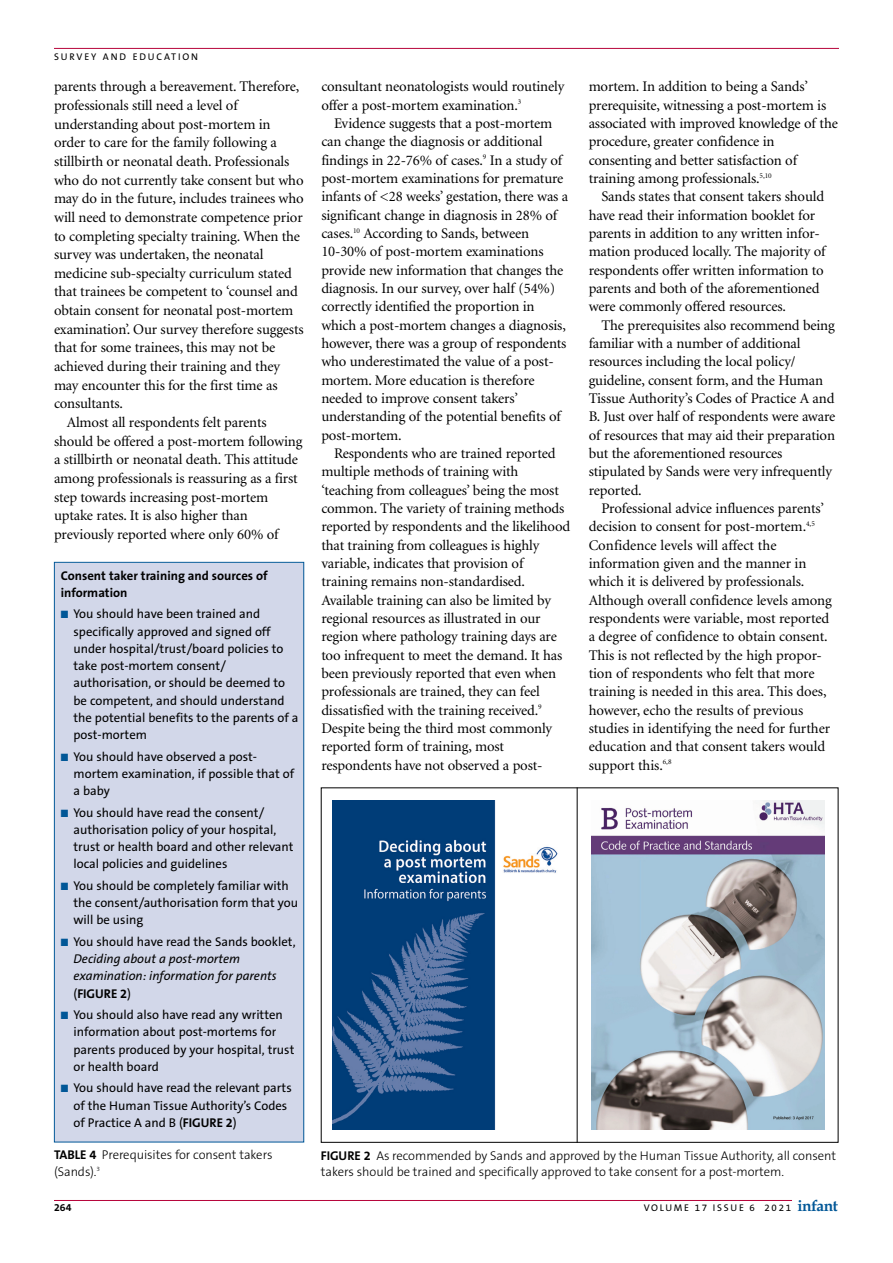
<style>
.page{position:relative;width:893px;height:1263px;background:#fff}
.page>*{position:absolute;margin:0;border:0;box-sizing:border-box;transform-origin:0 0}
.t1{font:700 15.6px "Book Antiqua";letter-spacing:-.03em;color:#015797}
.t2{font:14.7px/18.3px "Minion";letter-spacing:-.01em;color:#000}
.t3{font:12.75px/17.2px "The Sans B5 Plain";color:#000}
.t4{font:300 12.75px/16.5px "The Sans B3";letter-spacing:-.005em;color:#000}
.t5{font:italic 12.75px/17.2px "The Sans B5 Plain";color:#000}
.t6{font:700 12.75px/17.2px "The Sans B7";color:#000}
.t7{font:700 10.5px "The Sans B7";color:#000}
.t8{font:9.75px "The Sans B5 Plain";letter-spacing:.175em;color:#000}
.s1{color:#015797}
.s2{font-style:normal}
.s3{font-family:"The Sans B7";font-weight:700;font-style:normal}
.s4{font-family:"The Sans B7";font-weight:700}
</style>
<div class="page">
<hr style="left:54px;top:48px;width:785px;height:1px;background:#b7053b">
<hr style="left:54px;top:1200px;width:738px;height:1px;background:#b7053b">
<div style="left:55px;top:563px;width:248px;height:579px;background:#d2d7e9"></div>
<div style="left:54px;top:562px;width:250px;height:580px;border:1px solid #015797"></div>
<img style="left:333px;top:800px;width:225px;height:329px">
<img style="left:592px;top:800px;width:232px;height:329px">
<hr style="left:577px;top:787px;width:1px;height:356px;background:#000">
<p class="t8" style="left:54px;top:53px;width:146px">SURVEY AND EDUCATION</p>
<p class="t2" style="left:54px;top:78px;width:251px">parents through a bereavement. Therefore, professionals still need a level of understanding about post-mortem in order to care for the family following a stillbirth or neonatal death. Professionals who do not currently take consent but who may do in the future, includes trainees who will need to demonstrate competence prior to completing specialty training. When the survey was undertaken, the neonatal medicine sub-specialty curriculum stated that trainees be competent to ‘counsel and obtain consent for neonatal post-mortem examination’. Our survey therefore suggests that for some trainees, this may not be achieved during their training and they may encounter this for the first time as consultants.</p>
<p class="t2" style="left:54px;top:414px;width:250px;text-indent:13px">Almost all respondents felt parents should be offered a post-mortem following a stillbirth or neonatal death. This attitude among professionals is reassuring as a first step towards increasing post-mortem uptake rates. It is also higher than previously reported where only 60% of</p>
<p class="t6" style="left:61px;top:568px;width:208px">Consent taker training and sources of information</p>
<p class="t3" style="left:74px;top:607px;width:226px;text-indent:-13px"><span class="s1">■</span> You should have been trained and specifically approved and signed off under hospital/trust/board policies to take post-mortem consent/ authorisation, or should be deemed to be competent, and should understand the potential benefits to the parents of a post-mortem</p>
<p class="t3" style="left:74px;top:749px;width:222px;text-indent:-13px"><span class="s1">■</span> You should have observed a post&shy;mortem examination, if possible that of a baby</p>
<p class="t3" style="left:74px;top:805px;width:221px;text-indent:-13px"><span class="s1">■</span> You should have read the consent/ authorisation policy of your hospital, trust or health board and other relevant local policies and guidelines</p>
<p class="t3" style="left:74px;top:878px;width:226px;text-indent:-13px"><span class="s1">■</span> You should be completely familiar with the consent/authorisation form that you will be using</p>
<p class="t5" style="left:74px;top:934px;width:224px;text-indent:-13px"><span class="s1">■</span> <span class="s2">You should have read the Sands booklet,<br></span>Deciding about a post-mortem examination: information for parents <span class="s2">(</span><span class="s3">FIGURE 2</span><span class="s2">)</span></p>
<p class="t3" style="left:74px;top:1007px;width:222px;text-indent:-13px"><span class="s1">■</span> You should also have read any written information about post-mortems for parents produced by your hospital, trust or health board</p>
<p class="t3" style="left:74px;top:1081px;width:220px;text-indent:-13px"><span class="s1">■</span> You should have read the relevant parts of the Human Tissue Authority’s Codes of Practice A and B (<span class="s4">FIGURE 2</span>)</p>
<p class="t4" style="left:54px;top:1148px;width:220px"><span class="s4">TABLE 4</span> Prerequisites for consent takers (Sands).<sup>3</sup></p>
<p class="t2" style="left:321px;top:79px;width:244px">consultant neonatologists would routinely offer a post-mortem examination.<sup>3</sup></p>
<p class="t2" style="left:321px;top:115px;width:248px;text-indent:13px">Evidence suggests that a post-mortem can change the diagnosis or additional findings in 22-76% of cases.<sup>9</sup> In a study of post-mortem examinations for premature infants of &lt;28 weeks’ gestation, there was a significant change in diagnosis in 28% of cases.<sup>10</sup> According to Sands, between 10-30% of post-mortem examinations provide new information that changes the diagnosis. In our survey, over half (54%) correctly identified the proportion in which a post-mortem changes a diagnosis, however, there was a group of respondents who underestimated the value of a post&shy;mortem. More education is therefore needed to improve consent takers’ understanding of the potential benefits of post-mortem.</p>
<p class="t2" style="left:321px;top:445px;width:250px;text-indent:13px">Respondents who are trained reported multiple methods of training with ‘teaching from colleagues’ being the most common. The variety of training methods reported by respondents and the likelihood that training from colleagues is highly variable, indicates that provision of training remains non-standardised.<br>Available training can also be limited by regional resources as illustrated in our region where pathology training days are too infrequent to meet the demand. It has been previously reported that even when professionals are trained, they can feel dissatisfied with the training received.<sup>9<br></sup>Despite being the third most commonly reported form of training, most respondents have not observed a post-</p>
<p class="t2" style="left:589px;top:79px;width:251px">mortem. In addition to being a Sands’ prerequisite, witnessing a post-mortem is associated with improved knowledge of the procedure, greater confidence in consenting and better satisfaction of training among professionals.<sup>5,10</sup></p>
<p class="t2" style="left:589px;top:189px;width:238px;text-indent:13px">Sands states that consent takers should have read their information booklet for parents in addition to any written infor&shy;mation produced locally. The majority of respondents offer written information to parents and both of the aforementioned were commonly offered resources.</p>
<p class="t2" style="left:589px;top:317px;width:248px;text-indent:13px">The prerequisites also recommend being familiar with a number of additional resources including the local policy/ guideline, consent form, and the Human Tissue Authority’s Codes of Practice A and B. Just over half of respondents were aware of resources that may aid their preparation but the aforementioned resources stipulated by Sands were very infrequently reported.</p>
<p class="t2" style="left:589px;top:500px;width:245px;text-indent:13px">Professional advice influences parents’ decision to consent for post-mortem.<sup>4,5<br></sup>Confidence levels will affect the information given and the manner in which it is delivered by professionals.<br>Although overall confidence levels among respondents were variable, most reported a degree of confidence to obtain consent.<br>This is not reflected by the high propor&shy;tion of respondents who felt that more training is needed in this area. This does, however, echo the results of previous studies in identifying the need for further education and that consent takers would support this.<sup>6,8</sup></p>
<p class="t4" style="left:321px;top:1148px;width:517px"><span class="s4">FIGURE 2</span> As recommended by Sands and approved by the Human Tissue Authority, all consent takers should be trained and specifically approved to take consent for a post-mortem.</p>
<p class="t7" style="left:54px;top:1203px;width:19px">264</p>
<p class="t8" style="left:644px;top:1204px;width:149px">VOLUME 17 ISSUE 6 2021</p>
<p class="t1" style="left:797px;top:1197px;width:42px">infant</p>
</div>
